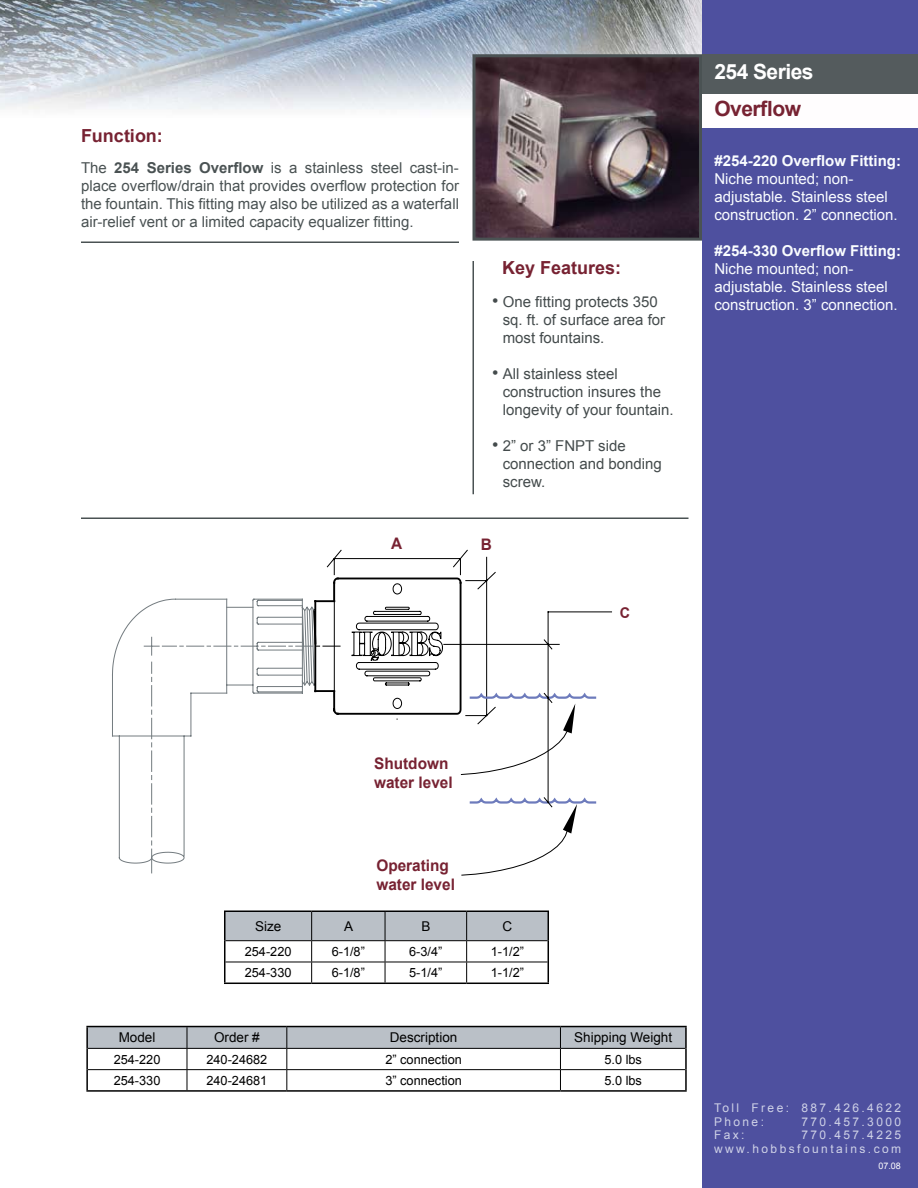
<style>
.page{position:relative;width:918px;height:1188px;background:#fff}
.page>*{position:absolute;margin:0;border:0;box-sizing:border-box;transform-origin:0 0}
.t1{font:700 21px "Arial";letter-spacing:-.025em;color:#fff}
.t2{font:700 21px "Arial";letter-spacing:-.025em;color:#772232}
.t3{font:700 18px "Arial";color:#772232}
.t4{font:18px "Arial";color:#444b4c}
.t5{font:700 15.9px/19.5px "Arial";color:#772232}
.t6{font:15px/18px "Arial";color:#4a5253;text-align:justify}
.t7{font:15px/18px "Arial";color:#444b4c}
.t8{font:15px/18px "Arial";color:#fafdff}
.t9{font:700 15px "Arial";color:#fafdff}
.t10{font:700 14.7px "Arial";color:#772232}
.t11{font:13.5px "Arial";color:#000}
.t12{font:12.75px "Arial";color:#000}
.t13{font:12px/13.5px "Arial";letter-spacing:.2em;color:#fafdff}
.t14{font:9px "Arial";color:#fff}
.s1{font-weight:700}
</style>
<div class="page">
<img style="left:0;top:0;width:702px;height:110px">
<div style="left:702px;top:0;width:216px;height:1188px;background:#4e509f"></div>
<hr style="left:472px;top:261px;width:2px;height:233px;background:#4a5253">
<hr style="left:81px;top:242px;width:378px;height:1px;background:#4a5253">
<hr style="left:81px;top:518px;width:607px;height:1px;background:#4a5253">
<div style="left:702px;top:92px;width:216px;height:36px;background:#fffdfe"></div>
<div style="left:702px;top:54px;width:216px;height:40px;background:#545b5d"></div>
<svg style="left:112px;top:550px;width:500px;height:326px"></svg>
<hr style="left:314px;top:601px;width:2px;height:90px;background:#000">
<img style="left:476px;top:58px;width:222px;height:179px">
<div style="left:472px;top:54px;width:230px;height:187px;border:3px solid #4a5253"></div>
<hr style="left:86px;top:1026px;width:101px;height:1px;background:#000">
<hr style="left:86px;top:1027px;width:2px;height:21px;background:#000">
<hr style="left:187px;top:1026px;width:100px;height:1px;background:#000">
<hr style="left:287px;top:1026px;width:273px;height:1px;background:#000">
<hr style="left:560px;top:1026px;width:127px;height:1px;background:#000">
<hr style="left:685px;top:1027px;width:2px;height:21px;background:#000">
<hr style="left:86px;top:1070px;width:2px;height:20px;background:#000">
<hr style="left:685px;top:1070px;width:2px;height:20px;background:#000">
<hr style="left:86px;top:1090px;width:101px;height:2px;background:#000">
<hr style="left:187px;top:1090px;width:100px;height:2px;background:#000">
<hr style="left:287px;top:1090px;width:273px;height:2px;background:#000">
<hr style="left:560px;top:1090px;width:127px;height:2px;background:#000">
<svg style="left:87px;top:1027px;width:599px;height:63px"></svg>
<hr style="left:88px;top:1069px;width:99px;height:1px;background:#000">
<hr style="left:187px;top:1069px;width:100px;height:1px;background:#000">
<hr style="left:287px;top:1069px;width:273px;height:1px;background:#000">
<hr style="left:560px;top:1069px;width:125px;height:1px;background:#000">
<hr style="left:86px;top:1048px;width:2px;height:22px;background:#000">
<hr style="left:685px;top:1048px;width:2px;height:22px;background:#000">
<hr style="left:224px;top:910px;width:88px;height:2px;background:#000">
<hr style="left:312px;top:910px;width:73px;height:2px;background:#000">
<hr style="left:467px;top:910px;width:82px;height:2px;background:#000">
<hr style="left:224px;top:983px;width:88px;height:1px;background:#000">
<hr style="left:312px;top:983px;width:73px;height:1px;background:#000">
<hr style="left:467px;top:983px;width:82px;height:1px;background:#000">
<hr style="left:385px;top:910px;width:82px;height:2px;background:#000">
<hr style="left:385px;top:983px;width:82px;height:1px;background:#000">
<svg style="left:224px;top:911px;width:325px;height:72px"></svg>
<p class="t3" style="left:81px;top:124px;width:83px">Function:</p>
<h1 class="t1" style="left:714px;top:58px;width:101px">254 Series</h1>
<h1 class="t2" style="left:714px;top:95px;width:88px">Overflow</h1>
<p class="t6" style="left:81px;top:159px;width:380px">The <span class="s1">254 Series Overflow</span> is a stainless steel cast-in&shy;place overflow/drain that provides overflow protection for the fountain. This fitting may also be utilized as a waterfall air-relief vent or a limited capacity equalizer fitting.</p>
<p class="t9" style="left:714px;top:151px;width:188px">#254-220 Overflow Fitting:</p>
<p class="t8" style="left:714px;top:170px;width:185px">Niche mounted; non&shy;adjustable. Stainless steel construction. 2” connection.</p>
<p class="t9" style="left:714px;top:241px;width:188px">#254-330 Overflow Fitting:</p>
<p class="t8" style="left:714px;top:260px;width:185px">Niche mounted; non&shy;adjustable. Stainless steel construction. 3” connection.</p>
<p class="t3" style="left:502px;top:256px;width:121px">Key Features:</p>
<p class="t7" style="left:503px;top:293px;width:164px">One fitting protects 350 sq. ft. of surface area for most fountains.</p>
<p class="t7" style="left:503px;top:365px;width:172px">All stainless steel construction insures the longevity of your fountain.</p>
<p class="t7" style="left:503px;top:437px;width:161px">2” or 3” FNPT side connection and bonding screw.</p>
<p class="t4" style="left:492px;top:289px;width:8px">•</p>
<p class="t4" style="left:492px;top:361px;width:8px">•</p>
<p class="t4" style="left:492px;top:433px;width:8px">•</p>
<p class="t5" style="left:391px;top:534px;width:13px">A</p>
<p class="t5" style="left:481px;top:535px;width:13px">B</p>
<p class="t5" style="left:374px;top:754px;width:80px">Shutdown water level</p>
<p class="t5" style="left:376px;top:856px;width:80px">Operating water level</p>
<p class="t11" style="left:255px;top:917px;width:28px">Size</p>
<p class="t11" style="left:344px;top:917px;width:11px">A</p>
<p class="t11" style="left:421px;top:917px;width:11px">B</p>
<p class="t11" style="left:503px;top:917px;width:11px">C</p>
<p class="t12" style="left:245px;top:943px;width:48px">254-220</p>
<p class="t12" style="left:332px;top:943px;width:35px">6-1/8”</p>
<p class="t12" style="left:409px;top:943px;width:35px">6-3/4”</p>
<p class="t12" style="left:491px;top:943px;width:35px">1-1/2”</p>
<p class="t12" style="left:245px;top:964px;width:48px">254-330</p>
<p class="t12" style="left:332px;top:964px;width:35px">6-1/8”</p>
<p class="t12" style="left:409px;top:964px;width:35px">5-1/4”</p>
<p class="t12" style="left:491px;top:964px;width:35px">1-1/2”</p>
<p class="t10" style="left:620px;top:603px;width:12px">C</p>
<p class="t11" style="left:119px;top:1029px;width:38px">Model</p>
<p class="t11" style="left:214px;top:1029px;width:47px">Order #</p>
<p class="t11" style="left:390px;top:1029px;width:69px">Description</p>
<p class="t11" style="left:574px;top:1029px;width:100px">Shipping Weight</p>
<p class="t12" style="left:114px;top:1051px;width:48px">254-220</p>
<p class="t12" style="left:206px;top:1051px;width:62px">240-24682</p>
<p class="t12" style="left:385px;top:1051px;width:78px">2” connection</p>
<p class="t12" style="left:604px;top:1051px;width:39px">5.0 lbs</p>
<p class="t12" style="left:114px;top:1072px;width:48px">254-330</p>
<p class="t12" style="left:206px;top:1072px;width:62px">240-24681</p>
<p class="t12" style="left:385px;top:1072px;width:78px">3” connection</p>
<p class="t12" style="left:604px;top:1072px;width:39px">5.0 lbs</p>
<p class="t13" style="left:714px;top:1101px;width:189px">Toll Free: 887.426.4622<br>Phone:</p>
<p class="t13" style="left:801px;top:1115px;width:101px">770.457.3000</p>
<p class="t13" style="left:714px;top:1128px;width:189px;text-align:right">770.457.4225 www.hobbsfountains.com</p>
<p class="t13" style="left:714px;top:1128px;width:32px">Fax:</p>
<p class="t14" style="left:878px;top:1160px;width:24px">07.08</p>
</div>
